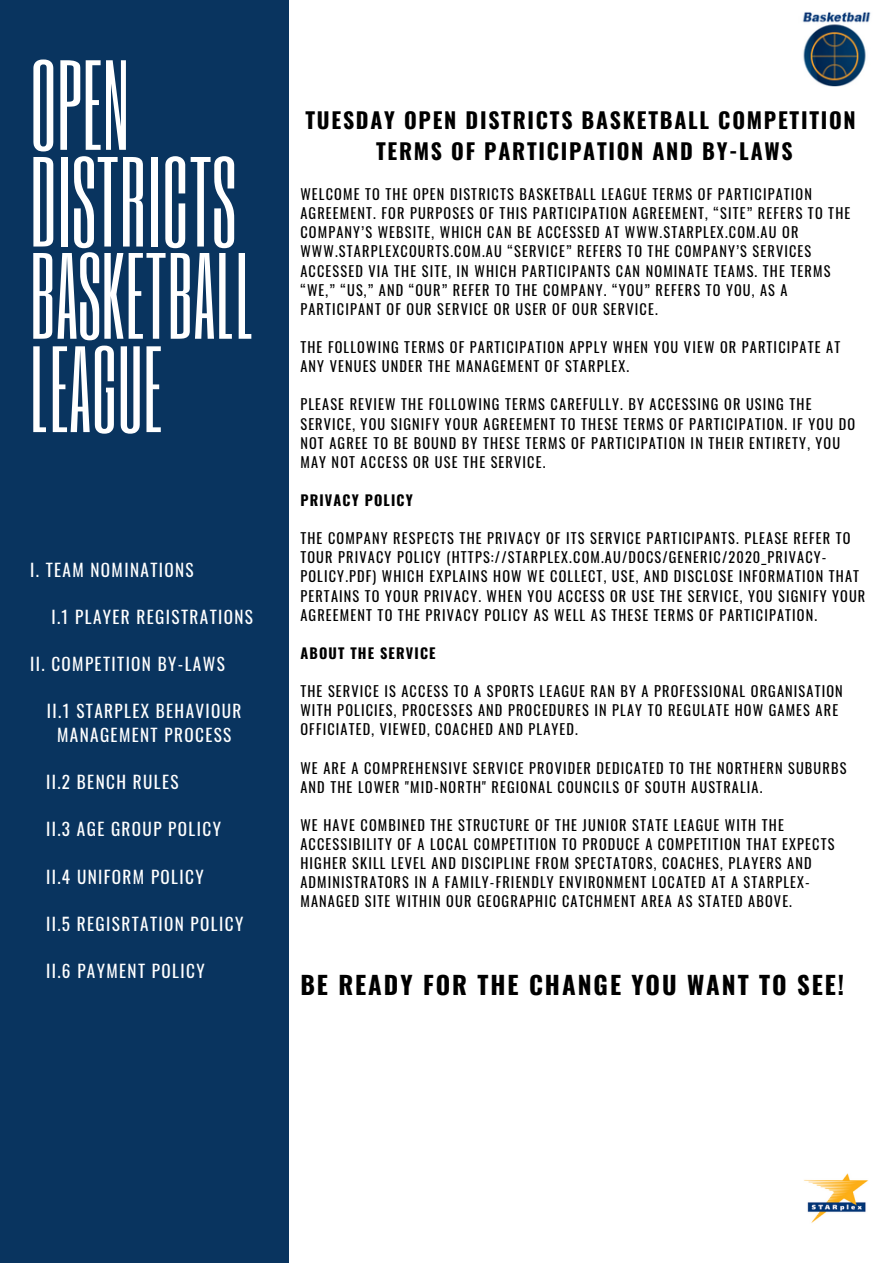
<style>
.page{position:relative;width:893px;height:1264px;background:#fff}
.page>*{position:absolute;margin:0;border:0;box-sizing:border-box;transform-origin:0 0}
.t1{font:106.05px/96.6px "Six Caps";letter-spacing:.005em;color:#fff}
.t2{font:101.55px/93.3px "Six Caps";letter-spacing:.005em;color:#fff}
.t3{font:700 24.75px "Oswald";letter-spacing:.08em;color:#000}
.t4{font:700 21.75px "Oswald";letter-spacing:.08em;color:#000}
.t5{font:17.25px/23.5px "Oswald";letter-spacing:.08em;color:#fff;text-align:center}
.t6{font:14.25px/19px "Oswald";letter-spacing:.08em;color:#000}
.t7{font:700 14.25px "Oswald";letter-spacing:.08em;color:#000}
</style>
<div class="page">
<div style="left:0;top:0;width:289px;height:1262px;background:#09345f"></div>
<img style="left:804px;top:1173px;width:64px;height:50px">
<img style="left:802px;top:12px;width:69px;height:75px">
<p class="t1" style="left:30px;top:54px;width:207px">OPEN<br>DISTRICTS</p>
<p class="t2" style="left:30px;top:247px;width:226px">BASKETBALL<br>LEAGUE</p>
<p class="t5" style="left:30px;top:557px;width:165px">I. TEAM NOMINATIONS</p>
<p class="t5" style="left:51px;top:604px;width:203px">I.1 PLAYER REGISTRATIONS</p>
<p class="t5" style="left:30px;top:651px;width:196px">II. COMPETITION BY-LAWS</p>
<p class="t5" style="left:47px;top:698px;width:196px">II.1 STARPLEX BEHAVIOUR<br>MANAGEMENT PROCESS</p>
<p class="t5" style="left:46px;top:769px;width:134px">II.2 BENCH RULES</p>
<p class="t5" style="left:46px;top:816px;width:176px">II.3 AGE GROUP POLICY</p>
<p class="t5" style="left:46px;top:864px;width:159px">II.4 UNIFORM POLICY</p>
<p class="t5" style="left:46px;top:911px;width:199px">II.5 REGISRTATION POLICY</p>
<p class="t5" style="left:46px;top:958px;width:160px">II.6 PAYMENT POLICY</p>
<p class="t4" style="left:305px;top:103px;width:551px">TUESDAY OPEN DISTRICTS BASKETBALL COMPETITION</p>
<p class="t4" style="left:376px;top:134px;width:418px">TERMS OF PARTICIPATION AND BY-LAWS</p>
<p class="t6" style="left:300px;top:184px;width:551px">WELCOME TO THE OPEN DISTRICTS BASKETBALL LEAGUE TERMS OF PARTICIPATION AGREEMENT. FOR PURPOSES OF THIS PARTICIPATION AGREEMENT, “SITE” REFERS TO THE COMPANY’S WEBSITE, WHICH CAN BE ACCESSED AT WWW.STARPLEX.COM.AU OR WWW.STARPLEXCOURTS.COM.AU “SERVICE” REFERS TO THE COMPANY’S SERVICES ACCESSED VIA THE SITE, IN WHICH PARTICIPANTS CAN NOMINATE TEAMS. THE TERMS “WE,” “US,” AND “OUR” REFER TO THE COMPANY. “YOU” REFERS TO YOU, AS A PARTICIPANT OF OUR SERVICE OR USER OF OUR SERVICE.</p>
<p class="t6" style="left:300px;top:337px;width:541px">THE FOLLOWING TERMS OF PARTICIPATION APPLY WHEN YOU VIEW OR PARTICIPATE AT<br>ANY VENUES UNDER THE MANAGEMENT OF STARPLEX.</p>
<p class="t6" style="left:300px;top:394px;width:556px">PLEASE REVIEW THE FOLLOWING TERMS CAREFULLY. BY ACCESSING OR USING THE SERVICE, YOU SIGNIFY YOUR AGREEMENT TO THESE TERMS OF PARTICIPATION. IF YOU DO NOT AGREE TO BE BOUND BY THESE TERMS OF PARTICIPATION IN THEIR ENTIRETY, YOU MAY NOT ACCESS OR USE THE SERVICE.</p>
<p class="t7" style="left:300px;top:489px;width:114px">PRIVACY POLICY</p>
<p class="t6" style="left:300px;top:528px;width:566px">THE COMPANY RESPECTS THE PRIVACY OF ITS SERVICE PARTICIPANTS. PLEASE REFER TO TOUR PRIVACY POLICY (HTTPS://STARPLEX.COM.AU/DOCS/GENERIC/2020_PRIVACY-POLICY.PDF) WHICH EXPLAINS HOW WE COLLECT, USE, AND DISCLOSE INFORMATION THAT PERTAINS TO YOUR PRIVACY. WHEN YOU ACCESS OR USE THE SERVICE, YOU SIGNIFY YOUR AGREEMENT TO THE PRIVACY POLICY AS WELL AS THESE TERMS OF PARTICIPATION.</p>
<p class="t7" style="left:300px;top:642px;width:137px">ABOUT THE SERVICE</p>
<p class="t6" style="left:300px;top:681px;width:544px">THE SERVICE IS ACCESS TO A SPORTS LEAGUE RAN BY A PROFESSIONAL ORGANISATION<br>WITH POLICIES, PROCESSES AND PROCEDURES IN PLAY TO REGULATE HOW GAMES ARE<br>OFFICIATED, VIEWED, COACHED AND PLAYED.</p>
<p class="t6" style="left:300px;top:757px;width:547px">WE ARE A COMPREHENSIVE SERVICE PROVIDER DEDICATED TO THE NORTHERN SUBURBS<br>AND THE LOWER "MID-NORTH" REGIONAL COUNCILS OF SOUTH AUSTRALIA.</p>
<p class="t6" style="left:300px;top:815px;width:535px">WE HAVE COMBINED THE STRUCTURE OF THE JUNIOR STATE LEAGUE WITH THE ACCESSIBILITY OF A LOCAL COMPETITION TO PRODUCE A COMPETITION THAT EXPECTS HIGHER SKILL LEVEL AND DISCIPLINE FROM SPECTATORS, COACHES, PLAYERS AND ADMINISTRATORS IN A FAMILY-FRIENDLY ENVIRONMENT LOCATED AT A STARPLEX-MANAGED SITE WITHIN OUR GEOGRAPHIC CATCHMENT AREA AS STATED ABOVE.</p>
<p class="t3" style="left:300px;top:965px;width:545px">BE READY FOR THE CHANGE YOU WANT TO SEE!</p>
</div>
